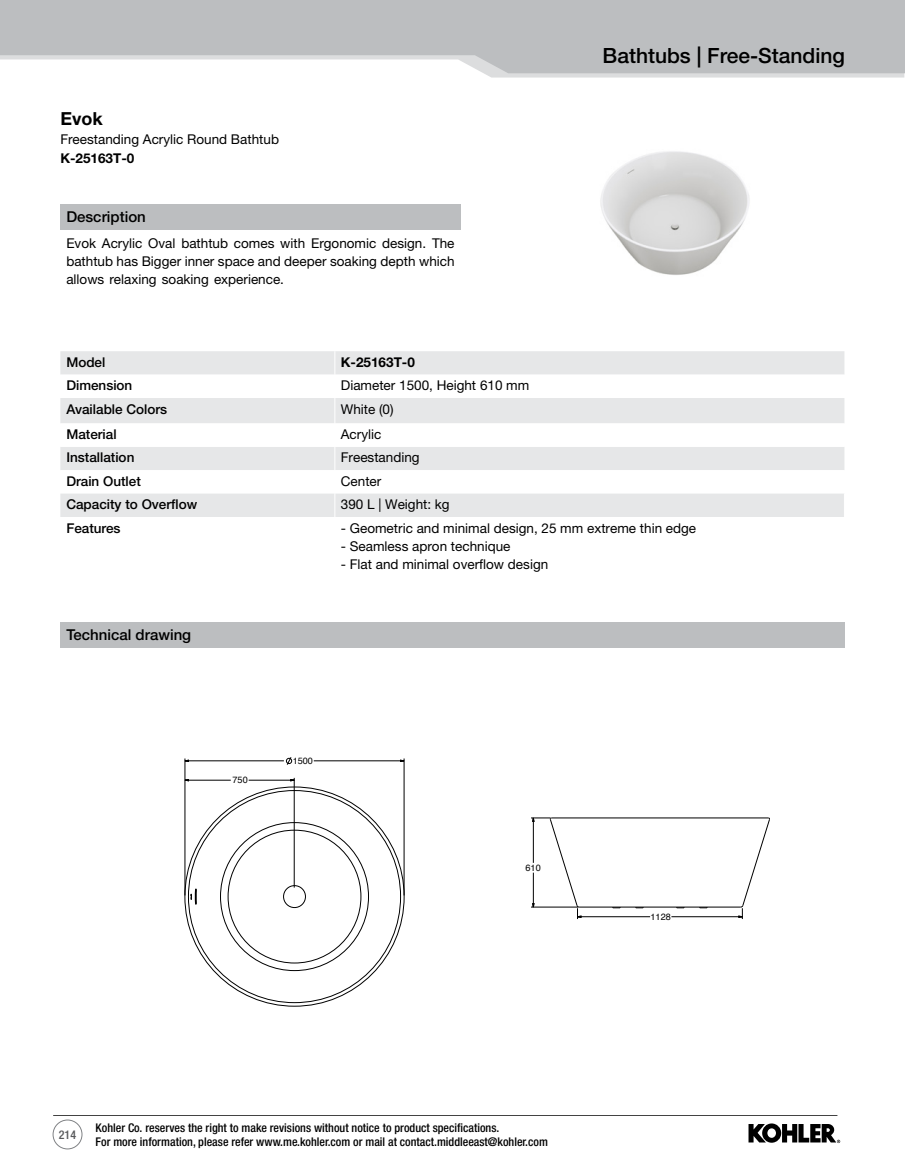
<style>
.page{position:relative;width:905px;height:1175px;background:#fff}
.page>*{position:absolute;margin:0;border:0;box-sizing:border-box;transform-origin:0 0}
.t1{font:500 21px "Helvetica Neue LT Pro";color:#000}
.t2{font:700 18px "Helvetica Neue LT Pro";color:#000}
.t3{font:500 15px "Helvetica Neue LT Pro";color:#000}
.t4{font:13.5px/18px "Helvetica Neue LT Pro";color:#000}
.t5{font:500 13.5px "Helvetica Neue LT Pro";color:#000}
.t6{font:700 13.5px "Helvetica Neue LT Pro";color:#000}
.t7{font:500 condensed 12px/13.5px "Helvetica Neue LT Pro";color:#000}
.t8{font:500 condensed 12px "Helvetica Neue LT Pro";color:#58595b}
.t9{font:9.15px "Helvetica";color:#000}
.s1{font-weight:700}
</style>
<div class="page">
<hr style="left:53px;top:1115px;width:784px;height:1px;background:#000">
<svg style="left:748px;top:1123px;width:92px;height:20px"></svg>
<div style="left:53px;top:1119px;width:29px;height:30px;border:1px solid #808285;border-radius:50%"></div>
<div style="left:60px;top:204px;width:400px;height:25px;background:#bcbec0"></div>
<svg style="left:60px;top:351px;width:785px;height:166px"></svg>
<div style="left:60px;top:622px;width:784px;height:25px;background:#bcbec0"></div>
<svg style="left:484px;top:73px;width:420px;height:5px;fill:#dcddde"></svg>
<svg style="left:0;top:0;width:904px;height:73px;fill:#bcbec0"></svg>
<hr style="left:579px;top:906px;width:161px;height:1px;background:#000">
<hr style="left:551px;top:817px;width:217px;height:1px;background:#000">
<div style="left:283px;top:885px;width:23px;height:23px;border:1px solid #000;border-radius:50%"></div>
<hr style="left:184px;top:758px;width:1px;height:137px;background:#000">
<hr style="left:294px;top:778px;width:1px;height:109px;background:#000">
<hr style="left:403px;top:758px;width:1px;height:137px;background:#000">
<hr style="left:249px;top:779px;width:45px;height:1px;background:#000">
<hr style="left:185px;top:779px;width:46px;height:1px;background:#000">
<hr style="left:314px;top:760px;width:90px;height:1px;background:#000">
<hr style="left:185px;top:760px;width:99px;height:1px;background:#000">
<hr style="left:671px;top:916px;width:71px;height:1px;background:#000">
<hr style="left:577px;top:916px;width:73px;height:1px;background:#000">
<svg style="left:531px;top:817px;width:50px;height:102px"></svg>
<svg style="left:738px;top:817px;width:32px;height:102px"></svg>
<svg style="left:190px;top:888px;width:7px;height:16px"></svg>
<svg style="left:286px;top:757px;width:6px;height:8px"></svg>
<img style="left:600px;top:151px;width:150px;height:124px">
<p class="t2" style="left:60px;top:107px;width:44px">Evok</p>
<p class="t4" style="left:60px;top:130px;width:220px;line-height:19.2px">Freestanding Acrylic Round Bathtub<br><span class="s1">K-25163T-0</span></p>
<p class="t3" style="left:66px;top:208px;width:81px">Description</p>
<p class="t4" style="left:66px;top:234px;width:390px;text-align:justify">Evok Acrylic Oval bathtub comes with Ergonomic design. The bathtub has Bigger inner space and deeper soaking depth which allows relaxing soaking experience.</p>
<p class="t1" style="left:602px;top:43px;width:244px">Bathtubs | Free-Standing</p>
<p class="t5" style="left:66px;top:354px;width:41px">Model</p>
<p class="t6" style="left:341px;top:354px;width:76px">K-25163T-0</p>
<p class="t5" style="left:66px;top:377px;width:68px">Dimension</p>
<p class="t4" style="left:341px;top:376px;width:190px">Diameter 1500, Height 610 mm</p>
<p class="t5" style="left:66px;top:401px;width:102px">Available Colors</p>
<p class="t4" style="left:341px;top:400px;width:54px">White (0)</p>
<p class="t5" style="left:66px;top:426px;width:52px">Material</p>
<p class="t4" style="left:341px;top:425px;width:42px">Acrylic</p>
<p class="t5" style="left:66px;top:449px;width:70px">Installation</p>
<p class="t4" style="left:341px;top:448px;width:80px">Freestanding</p>
<p class="t5" style="left:66px;top:473px;width:76px">Drain Outlet</p>
<p class="t4" style="left:341px;top:472px;width:42px">Center</p>
<p class="t5" style="left:66px;top:496px;width:132px">Capacity to Overflow</p>
<p class="t4" style="left:341px;top:495px;width:110px">390 L | Weight: kg</p>
<p class="t5" style="left:66px;top:520px;width:56px">Features</p>
<p class="t4" style="left:341px;top:518px;width:357px">- Geometric and minimal design, 25 mm extreme thin edge</p>
<p class="t4" style="left:341px;top:536px;width:171px">- Seamless apron technique</p>
<p class="t4" style="left:341px;top:554px;width:209px">- Flat and minimal overflow design</p>
<p class="t3" style="left:66px;top:626px;width:126px">Technical drawing</p>
<p class="t9" style="left:232px;top:773px;width:17px">750</p>
<p class="t9" style="left:293px;top:754px;width:22px">1500</p>
<p class="t9" style="left:525px;top:860px;width:17px">610</p>
<p class="t8" style="left:59px;top:1127px;width:19px">214</p>
<p class="t7" style="left:96px;top:1120px;width:454px">Kohler Co. reserves the right to make revisions without notice to product specifications.<br>For more information, please refer www.me.kohler.com or mail at contact.middleeast@kohler.com</p>
<p class="t9" style="left:650px;top:909px;width:22px">1128</p>
</div>
